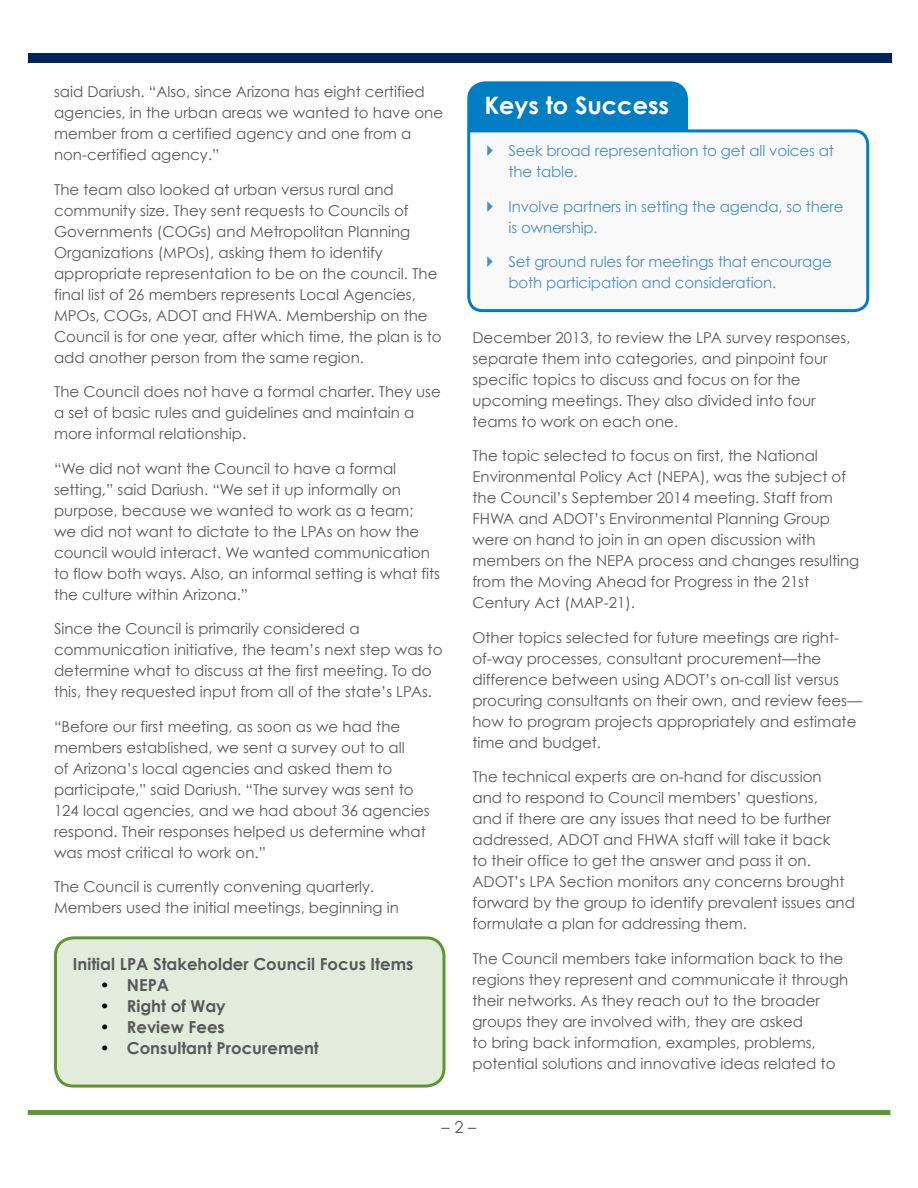
<style>
.page{position:relative;width:918px;height:1188px;background:#fff}
.page>*{position:absolute;margin:0;border:0;box-sizing:border-box;transform-origin:0 0}
.t1{font:700 24px "Century Gothic";color:#fff}
.t2{font:700 16.5px "Century Gothic";color:#58595b}
.t3{font:16.5px "Century Gothic";color:#58595b}
.Body_Text{font:15px/21px "Century Gothic";color:#58595b}
.t4{font:15px/21px "Century Gothic";letter-spacing:-.01em;color:#458fcc}
.s1{font-weight:400;font-style:italic;color:#000}
</style>
<div class="page">
<div style="left:26px;top:53px;width:865px;height:10px;background:#00245d"></div>
<div style="left:2px;top:38px;width:26px;height:1119px;background:#fff"></div>
<svg style="left:467px;top:128px;width:403px;height:185px"></svg>
<div style="left:467px;top:81px;width:221px;height:50px;background:#007dc3"></div>
<div style="left:56px;top:938px;width:388px;height:148px;background:#e3ecdc;border-radius:18px"></div>
<div style="left:54px;top:936px;width:392px;height:152px;border:3px solid #5e9732;border-radius:18px"></div>
<div style="left:28px;top:1110px;width:862px;height:5px;background:#5e9732"></div>
<svg style="left:487px;top:145px;width:6px;height:11px"></svg>
<svg style="left:487px;top:201px;width:6px;height:11px"></svg>
<svg style="left:487px;top:256px;width:6px;height:11px"></svg>
<p class="Body_Text" style="left:54px;top:81px;width:391px">said Dariush. “Also, since Arizona has eight certified agencies, in the urban areas we wanted to have one member from a certified agency and one from a non-certified agency.”</p>
<p class="Body_Text" style="left:54px;top:178px;width:389px">The team also looked at urban versus rural and community size. They sent requests to Councils of Governments (COGs) and Metropolitan Planning Organizations (MPOs), asking them to identify appropriate representation to be on the council. The final list of 26 members represents Local Agencies, MPOs, COGs, ADOT and FHWA. Membership on the Council is for one year, after which time, the plan is to add another person from the same region.</p>
<p class="Body_Text" style="left:54px;top:381px;width:388px">The Council does not have a formal charter. They use a set of basic rules and guidelines and maintain a more informal relationship.</p>
<p class="Body_Text" style="left:54px;top:457px;width:388px">“We did not want the Council to have a formal setting,” said Dariush. “We set it up informally on purpose, because we wanted to work as a team;<br>we did not want to dictate to the LPAs on how the council would interact. We wanted communication to flow both ways. Also, an informal setting is what fits the culture within Arizona.”</p>
<p class="Body_Text" style="left:54px;top:618px;width:390px">Since the Council is primarily considered a communication initiative, the team’s next step was to determine what to discuss at the first meeting. To do this, they requested input from all of the state’s LPAs.</p>
<p class="Body_Text" style="left:54px;top:715px;width:377px">“Before our first meeting, as soon as we had the members established, we sent a survey out to all<br>of Arizona’s local agencies and asked them to participate,” said Dariush. “The survey was sent to 124 local agencies, and we had about 36 agencies respond. Their responses helped us determine what was most critical to work on.”</p>
<p class="Body_Text" style="left:54px;top:876px;width:346px">The Council is currently convening quarterly.<br>Members used the initial meetings, beginning in</p>
<p class="t2" style="left:73px;top:954px;width:342px">Initial LPA Stakeholder Council Focus Items</p>
<p class="t2" style="left:100px;top:975px;width:71px"><span class="s1">•</span> NEPA</p>
<p class="t2" style="left:100px;top:996px;width:127px"><span class="s1">•</span> Right of Way</p>
<p class="t2" style="left:100px;top:1017px;width:127px"><span class="s1">•</span> Review Fees</p>
<p class="t2" style="left:100px;top:1038px;width:221px"><span class="s1">•</span> Consultant Procurement</p>
<p class="t1" style="left:484px;top:90px;width:186px">Keys to Success</p>
<p class="t4" style="left:509px;top:140px;width:327px">Seek broad representation to get all voices at the table.</p>
<p class="t4" style="left:509px;top:196px;width:336px">Involve partners in setting the agenda, so there is ownership.</p>
<p class="t4" style="left:509px;top:251px;width:325px">Set ground rules for meetings that encourage both participation and consideration.</p>
<p class="Body_Text" style="left:472px;top:327px;width:380px">December 2013, to review the LPA survey responses, separate them into categories, and pinpoint four specific topics to discuss and focus on for the upcoming meetings. They also divided into four teams to work on each one.</p>
<p class="Body_Text" style="left:472px;top:445px;width:388px">The topic selected to focus on first, the National Environmental Policy Act (NEPA), was the subject of the Council’s September 2014 meeting. Staff from FHWA and ADOT’s Environmental Planning Group were on hand to join in an open discussion with members on the NEPA process and changes resulting from the Moving Ahead for Progress in the 21st Century Act (MAP-21).</p>
<p class="Body_Text" style="left:472px;top:627px;width:391px">Other topics selected for future meetings are right&shy;of-way processes, consultant procurement—the difference between using ADOT’s on-call list versus procuring consultants on their own, and review fees— how to program projects appropriately and estimate time and budget.</p>
<p class="Body_Text" style="left:472px;top:766px;width:384px">The technical experts are on-hand for discussion and to respond to Council members’ questions,<br>and if there are any issues that need to be further addressed, ADOT and FHWA staff will take it back<br>to their office to get the answer and pass it on.<br>ADOT’s LPA Section monitors any concerns brought forward by the group to identify prevalent issues and formulate a plan for addressing them.</p>
<p class="Body_Text" style="left:472px;top:948px;width:377px">The Council members take information back to the regions they represent and communicate it through their networks. As they reach out to the broader groups they are involved with, they are asked<br>to bring back information, examples, problems, potential solutions and innovative ideas related to</p>
<p class="t3" style="left:442px;top:1117px;width:36px">– 2 –</p>
</div>
